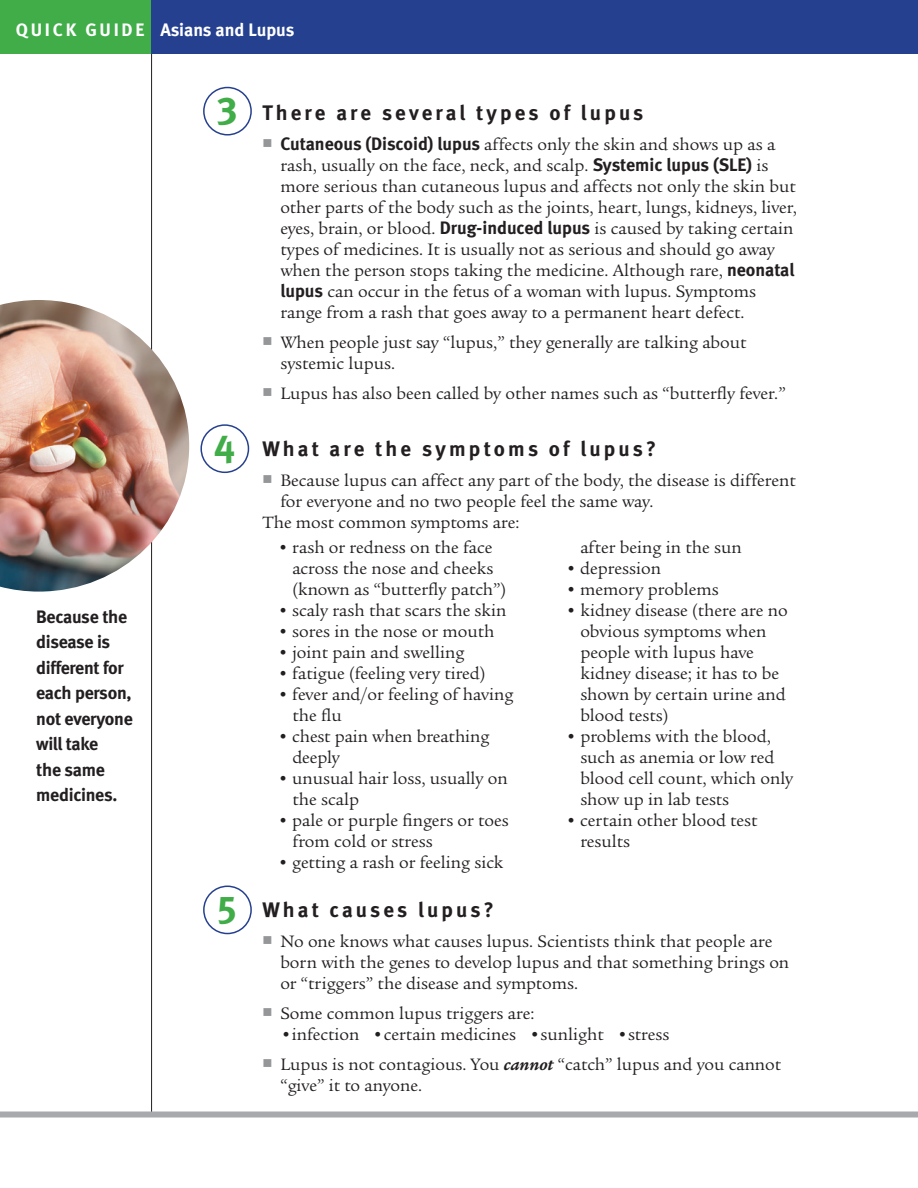
<style>
.page{position:relative;width:918px;height:1188px;background:#fff}
.page>*{position:absolute;margin:0;border:0;box-sizing:border-box;transform-origin:0 0}
.t1{font:700 39px "Meta";color:#41ad49}
.bullet_text{font:700 21px "Meta";letter-spacing:.15em;color:#231f20}
.Sub_head{font:700 21px "Meta";letter-spacing:.15em;color:#231f20}
.bullet_text-2{font:18px/21px "Legacy Ser ITC";color:#231f20}
.t2{font:700 18px/25.5px "Meta";letter-spacing:-.015em;color:#231f20}
.t3{font:700 18px "Meta";color:#fff}
.s1{color:#949698}
.s2{font-family:"Meta";font-weight:700}
.s3{font-family:"Legacy Serif";font-weight:700;font-style:italic}
</style>
<div class="page">
<div style="left:0;top:0;width:918px;height:54px;background:#25408f"></div>
<div style="left:200px;top:424px;width:49px;height:49px;border:2px solid #25408f;border-radius:50%"></div>
<hr style="left:151px;top:54px;width:1px;height:1058px;background:#231f20">
<img style="left:0;top:300px;width:189px;height:292px">
<div style="left:0;top:0;width:150px;height:54px;background:#41ad49"></div>
<div style="left:203px;top:87px;width:49px;height:49px;border:2px solid #25408f;border-radius:50%"></div>
<div style="left:203px;top:886px;width:49px;height:48px;border:2px solid #25408f;border-radius:50%"></div>
<div style="left:0;top:1112px;width:918px;height:6px;background:#a7a9ac"></div>
<p class="t3" style="left:16px;top:18px;width:280px">QUICK GUIDE Asians and Lupus</p>
<p class="t2" style="left:36px;top:603px;width:98px">Because the disease is different for each person, not everyone will take<br>the same medicines.</p>
<p class="t1" style="left:217px;top:80px;width:22px">3</p>
<p class="t1" style="left:214px;top:418px;width:22px">4</p>
<p class="t1" style="left:217px;top:879px;width:21px">5</p>
<p class="Sub_head" style="left:262px;top:99px;width:383px">There are several types of lupus</p>
<p class="bullet_text-2" style="left:280px;top:134px;width:518px;text-indent:-18px"><span class="s1">■</span> <span class="s2">Cutaneous (Discoid) lupus</span> affects only the skin and shows up as a rash, usually on the face, neck, and scalp. <span class="s2">Systemic lupus (SLE)</span> is more serious than cutaneous lupus and affects not only the skin but other parts of the body such as the joints, heart, lungs, kidneys, liver, eyes, brain, or blood. <span class="s2">Drug-induced lupus</span> is caused by taking certain types of medicines. It is usually not as serious and should go away when the person stops taking the medicine. Although rare, <span class="s2">neonatal lupus</span> can occur in the fetus of a woman with lupus. Symptoms range from a rash that goes away to a permanent heart defect.</p>
<p class="bullet_text-2" style="left:280px;top:332px;width:468px;text-indent:-18px"><span class="s1">■</span> When people just say “lupus,” they generally are talking about systemic lupus.</p>
<p class="bullet_text-2" style="left:262px;top:383px;width:525px"><span class="s1">■</span> Lupus has also been called by other names such as “butterfly fever.”</p>
<p class="bullet_text" style="left:262px;top:435px;width:395px">What are the symptoms of lupus?</p>
<p class="bullet_text-2" style="left:280px;top:470px;width:517px;text-indent:-18px"><span class="s1">■</span> Because lupus can affect any part of the body, the disease is different for everyone and no two people feel the same way.</p>
<p class="bullet_text-2" style="left:262px;top:512px;width:259px">The most common symptoms are:</p>
<p class="bullet_text-2" style="left:292px;top:537px;width:215px;text-indent:-15px">• rash or redness on the face across the nose and cheeks (known as “butterfly patch”)</p>
<p class="bullet_text-2" style="left:277px;top:600px;width:231px">• scaly rash that scars the skin</p>
<p class="bullet_text-2" style="left:277px;top:621px;width:219px">• sores in the nose or mouth</p>
<p class="bullet_text-2" style="left:277px;top:642px;width:189px">• joint pain and swelling</p>
<p class="bullet_text-2" style="left:277px;top:663px;width:210px">• fatigue (feeling very tired)</p>
<p class="bullet_text-2" style="left:292px;top:684px;width:223px;text-indent:-15px">• fever and/or feeling of having the flu</p>
<p class="bullet_text-2" style="left:292px;top:726px;width:199px;text-indent:-15px">• chest pain when breathing deeply</p>
<p class="bullet_text-2" style="left:292px;top:768px;width:217px;text-indent:-15px">• unusual hair loss, usually on the scalp</p>
<p class="bullet_text-2" style="left:292px;top:810px;width:218px;text-indent:-15px">• pale or purple fingers or toes from cold or stress</p>
<p class="bullet_text-2" style="left:277px;top:852px;width:228px">• getting a rash or feeling sick</p>
<p class="bullet_text-2" style="left:580px;top:537px;width:163px">after being in the sun</p>
<p class="bullet_text-2" style="left:565px;top:558px;width:97px">• depression</p>
<p class="bullet_text-2" style="left:565px;top:579px;width:155px">• memory problems</p>
<p class="bullet_text-2" style="left:580px;top:600px;width:209px;text-indent:-15px">• kidney disease (there are no obvious symptoms when people with lupus have kidney disease; it has to be shown by certain urine and blood tests)</p>
<p class="bullet_text-2" style="left:580px;top:726px;width:214px;text-indent:-15px">• problems with the blood, such as anemia or low red blood cell count, which only show up in lab tests</p>
<p class="bullet_text-2" style="left:580px;top:810px;width:179px;text-indent:-15px">• certain other blood test results</p>
<p class="bullet_text" style="left:262px;top:896px;width:233px">What causes lupus?</p>
<p class="bullet_text-2" style="left:280px;top:931px;width:510px;text-indent:-18px"><span class="s1">■</span> No one knows what causes lupus. Scientists think that people are born with the genes to develop lupus and that something brings on or “triggers” the disease and symptoms.</p>
<p class="bullet_text-2" style="left:262px;top:1003px;width:274px"><span class="s1">■</span> Some common lupus triggers are:</p>
<p class="bullet_text-2" style="left:280px;top:1024px;width:391px">•infection •certain medicines •sunlight •stress</p>
<p class="bullet_text-2" style="left:280px;top:1054px;width:502px;text-indent:-18px"><span class="s1">■</span> Lupus is not contagious. You <span class="s3">cannot</span> “catch” lupus and you cannot “give” it to anyone.</p>
</div>
